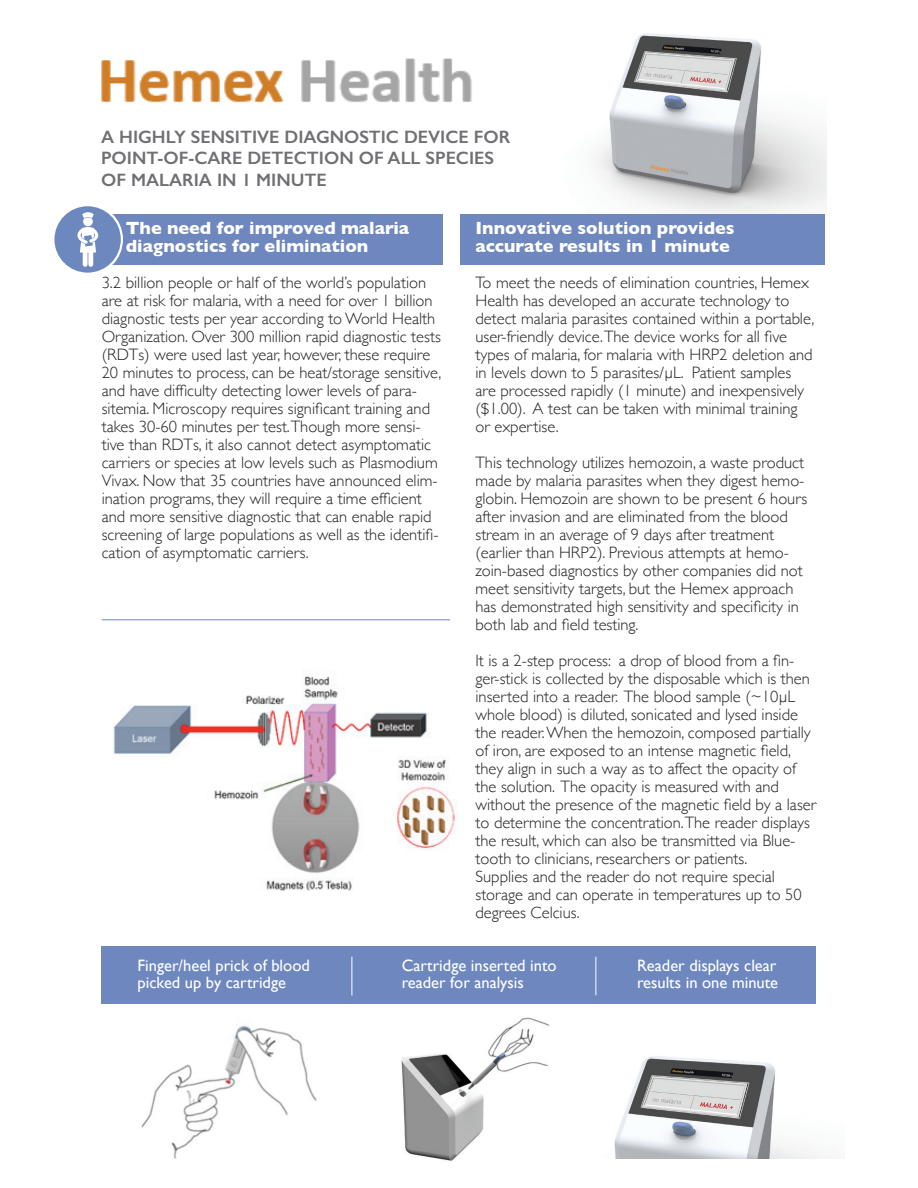
<style>
.page{position:relative;width:918px;height:1188px;background:#fff}
.page>*{position:absolute;margin:0;border:0;box-sizing:border-box;transform-origin:0 0}
.t1{font:700 18px/18px "Gill Sans";color:#fff}
.t2{font:600 18px/21.6px "Gill Sans";color:#6f7073}
.t3{font:300 16.5px/18px "Gill Sans";color:#231f20}
.t4{font:16.5px/16.5px "Gill Sans";color:#fff}
</style>
<div class="page">
<img style="left:101px;top:58px;width:371px;height:45px">
<img style="left:614px;top:1056px;width:218px;height:103px">
<img style="left:141px;top:1025px;width:176px;height:134px">
<img style="left:401px;top:1017px;width:149px;height:144px">
<img style="left:113px;top:676px;width:344px;height:215px">
<img style="left:594px;top:33px;width:232px;height:181px">
<div style="left:93px;top:214px;width:349px;height:51px;background:#6e87bf"></div>
<div style="left:460px;top:214px;width:365px;height:50px;background:#6e87bf"></div>
<div style="left:51px;top:203px;width:72px;height:72px;background:#fff;border-radius:50%"></div>
<div style="left:54px;top:206px;width:67px;height:67px;background:#6d87bf;border-radius:50%"></div>
<svg style="left:77px;top:212px;width:21px;height:55px"></svg>
<div style="left:102px;top:947px;width:714px;height:57px;background:#6e87bf"></div>
<hr style="left:352px;top:957px;width:1px;height:38px;background:#fff">
<hr style="left:596px;top:957px;width:1px;height:38px;background:#fff">
<hr style="left:102px;top:620px;width:348px;height:1px;background:#6e87bf">
<p class="t2" style="left:101px;top:126px;width:411px">A HIGHLY SENSITIVE DIAGNOSTIC DEVICE FOR<br>POINT-OF-CARE DETECTION OF ALL SPECIES<br>OF MALARIA IN 1 MINUTE</p>
<p class="t1" style="left:126px;top:219px;width:285px">The need for improved malaria diagnostics for elimination</p>
<p class="t3" style="left:102px;top:273px;width:341px">3.2 billion people or half of the world’s population are at risk for malaria, with a need for over 1 billion diagnostic tests per year according to World Health Organization. Over 300 million rapid diagnostic tests (RDTs) were used last year, however, these require 20 minutes to process, can be heat/storage sensitive, and have difficulty detecting lower levels of para&shy;sitemia. Microscopy requires significant training and takes 30-60 minutes per test.Though more sensi&shy;tive than RDTs, it also cannot detect asymptomatic carriers or species at low levels such as Plasmodium Vivax. Now that 35 countries have announced elim&shy;ination programs, they will require a time efficient and more sensitive diagnostic that can enable rapid screening of large populations as well as the identifi&shy;cation of asymptomatic carriers.</p>
<p class="t1" style="left:476px;top:219px;width:261px">Innovative solution provides accurate results in 1 minute</p>
<p class="t3" style="left:476px;top:273px;width:340px">To meet the needs of elimination countries, Hemex Health has developed an accurate technology to detect malaria parasites contained within a portable, user-friendly device.The device works for all five types of malaria, for malaria with HRP2 deletion and in levels down to 5 parasites/µL. Patient samples are processed rapidly (1 minute) and inexpensively ($1.00). A test can be taken with minimal training or expertise.</p>
<p class="t3" style="left:476px;top:453px;width:333px">This technology utilizes hemozoin, a waste product made by malaria parasites when they digest hemo&shy;globin. Hemozoin are shown to be present 6 hours after invasion and are eliminated from the blood stream in an average of 9 days after treatment (earlier than HRP2). Previous attempts at hemo&shy;zoin-based diagnostics by other companies did not meet sensitivity targets, but the Hemex approach has demonstrated high sensitivity and specificity in both lab and field testing.</p>
<p class="t3" style="left:476px;top:651px;width:342px">It is a 2-step process: a drop of blood from a fin&shy;ger-stick is collected by the disposable which is then inserted into a reader. The blood sample (~10µL whole blood) is diluted, sonicated and lysed inside the reader. When the hemozoin, composed partially of iron, are exposed to an intense magnetic field, they align in such a way as to affect the opacity of the solution. The opacity is measured with and without the presence of the magnetic field by a laser to determine the concentration.The reader displays the result, which can also be transmitted via Blue&shy;tooth to clinicians, researchers or patients.<br>Supplies and the reader do not require special storage and can operate in temperatures up to 50 degrees Celcius.</p>
<p class="t4" style="left:138px;top:957px;width:174px">Finger/heel prick of blood picked up by cartridge</p>
<p class="t4" style="left:402px;top:957px;width:157px">Cartridge inserted into reader for analysis</p>
<p class="t4" style="left:637px;top:957px;width:143px">Reader displays clear results in one minute</p>
</div>
